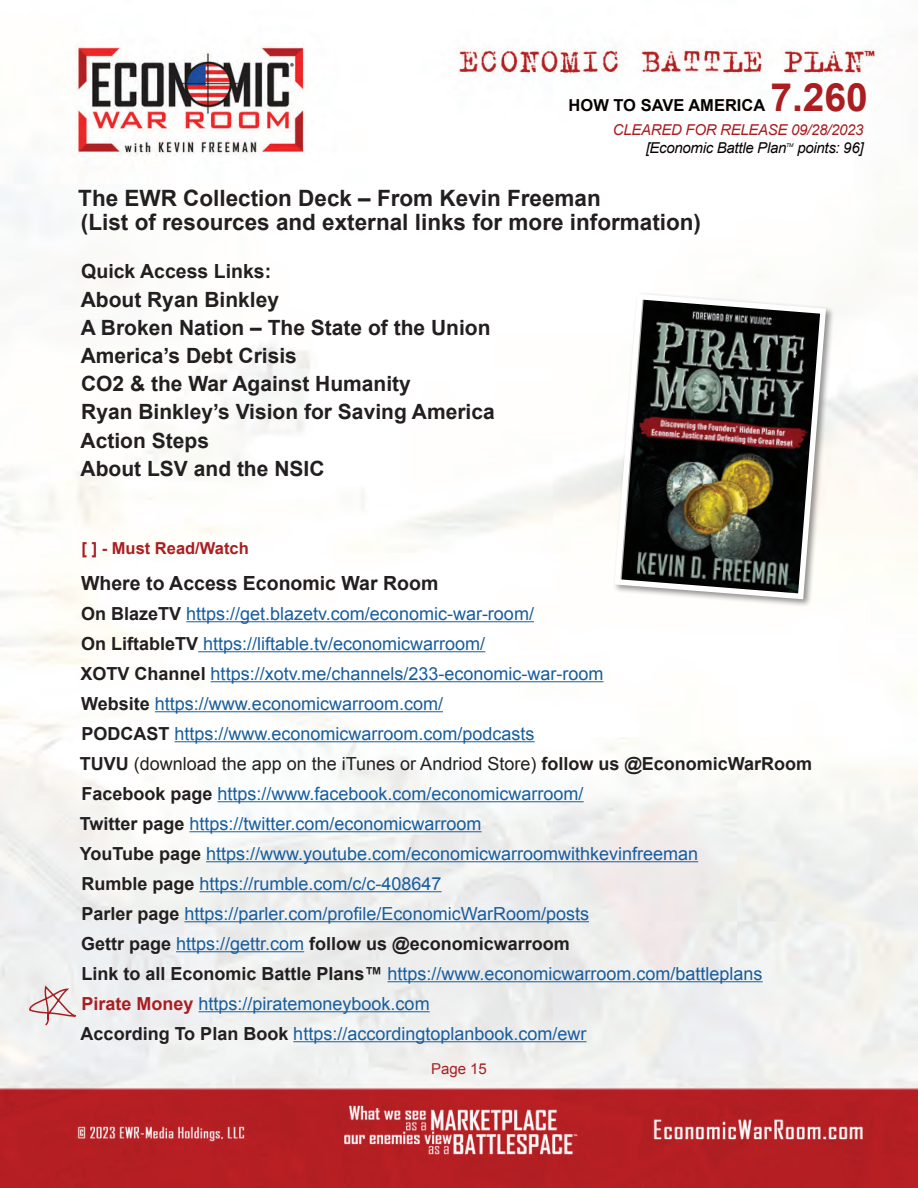
<style>
.page{position:relative;width:918px;height:1188px;background:#fff}
.page>*{position:absolute;margin:0;border:0;box-sizing:border-box;transform-origin:0 0}
.t1{font:700 39px "Arial";color:#aa1e21}
.t2{font:700 22.5px "Arial";color:#231f20}
.t3{font:700 21px "Arial";color:#231f20}
.t4{font:700 19.5px "Arial";color:#231f20}
.t5{font:18px "Arial";color:#175d9e}
.t6{font:18px "Arial";color:#231f20}
.t7{font:700 18px "Arial";color:#231f20}
.t8{font:700 16.5px "Arial";color:#aa1e21}
.t9{font:700 16.5px "Arial";color:#080302}
.t10{font:italic 15px "Arial";letter-spacing:-.02em;color:#080302}
.t11{font:italic 15px "Arial";letter-spacing:-.02em;color:#aa1e21}
.t12{font:15px "Arial";color:#aa1e21}
.t13{font:italic 5.25px "Arial";color:#080302}
.s1{font-weight:700;color:#231f20}
.s2{font-weight:700}
.s3{font-weight:400;color:#175d9e}
.s4{font-weight:700;color:#aa1e21}
</style>
<div class="page">
<img style="left:0;top:43px;width:918px;height:1145px">
<hr style="left:186px;top:621px;width:348px;height:1px;background:#175d9e">
<hr style="left:198px;top:651px;width:287px;height:1px;background:#175d9e">
<hr style="left:211px;top:681px;width:392px;height:1px;background:#175d9e">
<hr style="left:155px;top:711px;width:288px;height:1px;background:#175d9e">
<hr style="left:175px;top:741px;width:360px;height:1px;background:#175d9e">
<hr style="left:218px;top:801px;width:366px;height:1px;background:#175d9e">
<hr style="left:189px;top:831px;width:293px;height:1px;background:#175d9e">
<hr style="left:206px;top:861px;width:492px;height:1px;background:#175d9e">
<hr style="left:200px;top:891px;width:242px;height:1px;background:#175d9e">
<hr style="left:185px;top:921px;width:404px;height:1px;background:#175d9e">
<hr style="left:176px;top:951px;width:128px;height:1px;background:#175d9e">
<hr style="left:387px;top:981px;width:376px;height:1px;background:#175d9e">
<hr style="left:199px;top:1011px;width:231px;height:1px;background:#175d9e">
<hr style="left:293px;top:1041px;width:293px;height:1px;background:#175d9e">
<div style="left:613px;top:292px;width:222px;height:316px;background:#231f20;opacity:.48"></div>
<img style="left:612px;top:291px;width:217px;height:311px">
<svg style="left:29px;top:984px;width:59px;height:43px"></svg>
<h1 class="t1" style="left:770px;top:72px;width:99px">7.260</h1>
<p class="t11" style="left:613px;top:120px;width:252px">CLEARED FOR RELEASE 09/28/2023</p>
<p class="t10" style="left:646px;top:138px;width:142px">[Economic Battle Plan</p>
<p class="t13" style="left:786px;top:141px;width:9px">TM</p>
<p class="t10" style="left:797px;top:138px;width:68px">points: 96]</p>
<p class="t9" style="left:569px;top:94px;width:198px">HOW TO SAVE AMERICA</p>
<p class="t2" style="left:78px;top:184px;width:524px">The EWR Collection Deck – From Kevin Freeman</p>
<p class="t2" style="left:81px;top:208px;width:622px">(List of resources and external links for more information)</p>
<p class="t4" style="left:81px;top:259px;width:192px">Quick Access Links:</p>
<p class="t3" style="left:81px;top:285px;width:200px">About Ryan Binkley</p>
<p class="t3" style="left:81px;top:314px;width:411px">A Broken Nation – The State of the Union</p>
<p class="t3" style="left:81px;top:342px;width:218px">America’s Debt Crisis</p>
<p class="t3" style="left:81px;top:370px;width:331px">CO2 &amp; the War Against Humanity</p>
<p class="t3" style="left:81px;top:398px;width:415px">Ryan Binkley’s Vision for Saving America</p>
<p class="t3" style="left:81px;top:426px;width:130px">Action Steps</p>
<p class="t3" style="left:81px;top:455px;width:245px">About LSV and the NSIC</p>
<p class="t8" style="left:82px;top:537px;width:169px">[ ] - Must Read/Watch</p>
<p class="t4" style="left:81px;top:570px;width:359px">Where to Access Economic War Room</p>
<p class="t5" style="left:81px;top:602px;width:454px"><span class="s1">On BlazeTV</span> https://get.blazetv.com/economic-war-room/</p>
<p class="t5" style="left:81px;top:632px;width:406px"><span class="s1">On LiftableTV</span> https://liftable.tv/economicwarroom/</p>
<p class="t5" style="left:81px;top:662px;width:524px"><span class="s1">XOTV Channel</span> https://xotv.me/channels/233-economic-war-room</p>
<p class="t5" style="left:81px;top:692px;width:363px"><span class="s1">Website</span> https://www.economicwarroom.com/</p>
<p class="t5" style="left:82px;top:722px;width:455px"><span class="s1">PODCAST</span> https://www.economicwarroom.com/podcasts</p>
<p class="t6" style="left:80px;top:752px;width:734px"><span class="s2">TUVU</span> (download the app on the iTunes or Andriod Store) <span class="s2">follow us @EconomicWarRoom</span></p>
<p class="t5" style="left:81px;top:782px;width:504px"><span class="s1">Facebook page</span> https://www.facebook.com/economicwarroom/</p>
<p class="t5" style="left:80px;top:812px;width:403px"><span class="s1">Twitter page</span> https://twitter.com/economicwarroom</p>
<p class="t5" style="left:80px;top:842px;width:620px"><span class="s1">YouTube page</span> https://www.youtube.com/economicwarroomwithkevinfreeman</p>
<p class="t5" style="left:82px;top:872px;width:362px"><span class="s1">Rumble page</span> https://rumble.com/c/c-408647</p>
<p class="t5" style="left:82px;top:902px;width:509px"><span class="s1">Parler page</span> https://parler.com/profile/EconomicWarRoom/posts</p>
<p class="t7" style="left:81px;top:932px;width:490px">Gettr page <span class="s3">https://gettr.com</span> follow us @economicwarroom</p>
<p class="t5" style="left:81px;top:962px;width:683px"><span class="s1">Link to all Economic Battle Plans™</span> https://www.economicwarroom.com/battleplans</p>
<p class="t5" style="left:82px;top:992px;width:350px"><span class="s4">Pirate Money</span> https://piratemoneybook.com</p>
<p class="t5" style="left:81px;top:1022px;width:507px"><span class="s1">According To Plan Book</span> https://accordingtoplanbook.com/ewr</p>
<p class="t12" style="left:431px;top:1059px;width:57px">Page 15</p>
</div>
